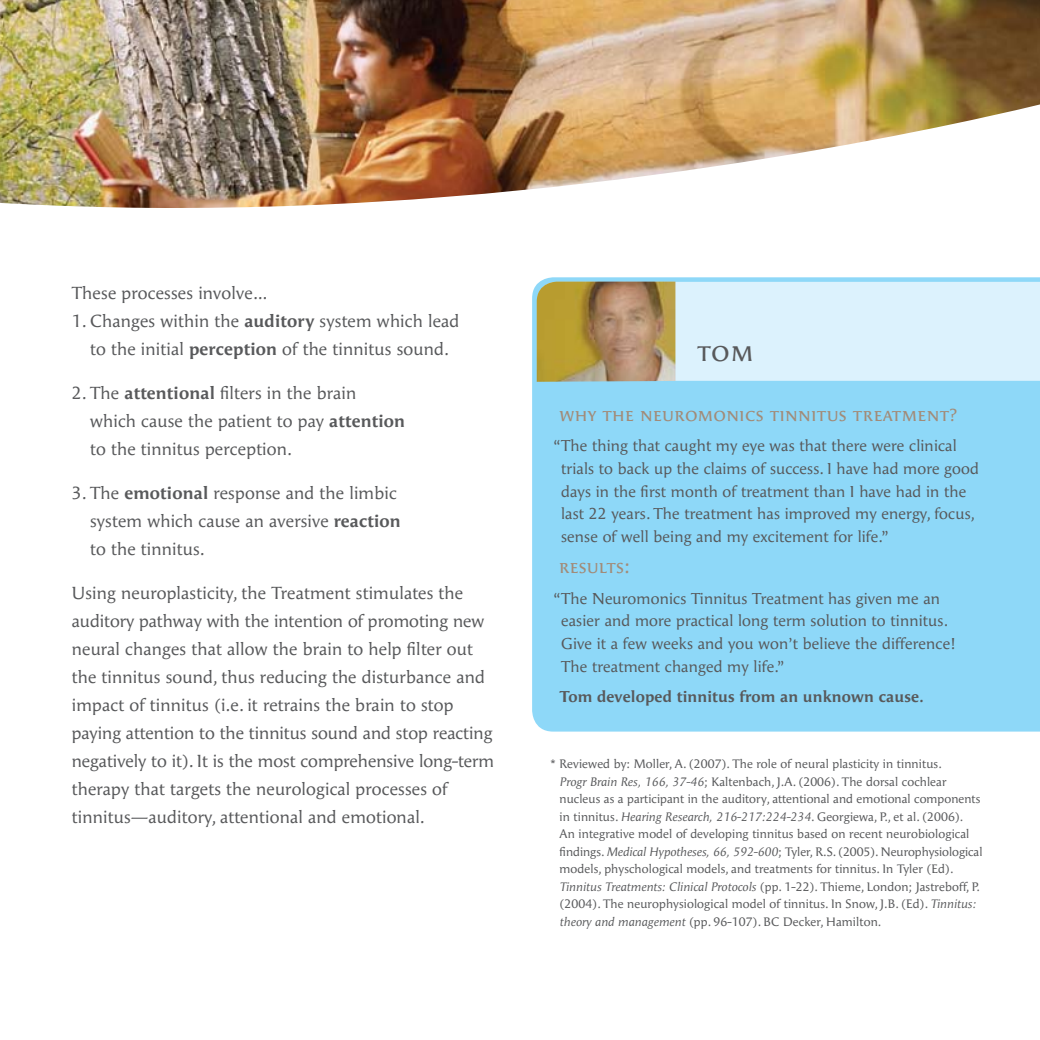
<style>
.page{position:relative;width:1040px;height:1040px;background:#fff}
.page>*{position:absolute;margin:0;border:0;box-sizing:border-box;transform-origin:0 0}
.t1{font:29.75px "Angie Small Caps";color:#58595b}
.t2{font:20.12px "Angie Small Caps";letter-spacing:.01em;color:#a28b78}
.t3{font:17.5px/28px "Angie";letter-spacing:.01em;color:#58595b}
.t4{font:15.75px/22.8px "Angie";letter-spacing:.01em;color:#58595b}
.t5{font:700 15.75px "Angie";letter-spacing:.01em;color:#58595b}
.t6{font:12.25px/17.5px "Angie";letter-spacing:.01em;color:#58595b}
.s1{font-weight:700}
.s2{font-size:17.5px}
.s3{font-style:italic}
</style>
<div class="page">
<img style="left:0;top:0;width:1040px;height:208px">
<div style="left:532px;top:277px;width:508px;height:454px;background:#8ed8f8"></div>
<div style="left:675px;top:281px;width:365px;height:100px;background:#dcf2fd"></div>
<img style="left:536px;top:281px;width:139px;height:101px">
<p class="t3" style="left:72px;top:280px;width:197px">These processes involve…</p>
<p class="t3" style="left:72px;top:308px;width:389px;text-align:center">1. Changes within the <span class="s1">auditory</span> system which lead to the initial <span class="s1">perception</span> of the tinnitus sound.</p>
<p class="t3" style="left:90px;top:379px;width:316px;text-indent:-18px">2. The <span class="s1">attentional</span> filters in the brain which cause the patient to pay <span class="s1">attention </span>to the tinnitus perception.</p>
<p class="t3" style="left:90px;top:479px;width:312px;text-indent:-18px">3. The <span class="s1">emotional</span> response and the limbic system which cause an aversive <span class="s1">reaction </span>to the tinnitus.</p>
<p class="t3" style="left:72px;top:579px;width:424px">Using neuroplasticity, the Treatment stimulates the auditory pathway with the intention of promoting new neural changes that allow the brain to help filter out the tinnitus sound, thus reducing the disturbance and impact of tinnitus (i.e. it retrains the brain to stop paying attention to the tinnitus sound and stop reacting negatively to it). It is the most comprehensive long-term therapy that targets the neurological processes of tinnitus—auditory, attentional and emotional.</p>
<h1 class="t1" style="left:697px;top:335px;width:58px">tom</h1>
<p class="t2" style="left:559px;top:403px;width:399px">why the neuromonics tinnitus treatment<span class="s2">?</span></p>
<p class="t4" style="left:561px;top:435px;width:419px;text-indent:-8px">“The thing that caught my eye was that there were clinical trials to back up the claims of success. I have had more good days in the first month of treatment than I have had in the last 22 years. The treatment has improved my energy, focus, sense of well being and my excitement for life.”</p>
<p class="t2" style="left:559px;top:555px;width:72px">results:</p>
<p class="t4" style="left:561px;top:587px;width:396px;text-indent:-8px">“The Neuromonics Tinnitus Treatment has given me an easier and more practical long term solution to tinnitus.<br>Give it a few weeks and you won’t believe the difference!<br>The treatment changed my life.”</p>
<p class="t5" style="left:559px;top:688px;width:366px">Tom developed tinnitus from an unknown cause.</p>
<p class="t6" style="left:559px;top:755px;width:424px;text-indent:-9px">* Reviewed by: Moller, A. (2007). The role of neural plasticity in tinnitus.<br><span class="s3">Progr Brain Res, 166, 37-46</span>; Kaltenbach, J.A. (2006). The dorsal cochlear nucleus as a participant in the auditory, attentional and emotional components in tinnitus. <span class="s3">Hearing Research, 216-217:224-234</span>. Georgiewa, P., et al. (2006).<br>An integrative model of developing tinnitus based on recent neurobiological findings. <span class="s3">Medical Hypotheses, 66, 592-600</span>; Tyler, R.S. (2005). Neurophysiological models, physchological models, and treatments for tinnitus. In Tyler (Ed).<br><span class="s3">Tinnitus Treatments: Clinical Protocols</span> (pp. 1-22). Thieme, London; Jastreboff, P. (2004). The neurophysiological model of tinnitus. In Snow, J.B. (Ed). <span class="s3">Tinnitus: theory and management</span> (pp. 96-107). BC Decker, Hamilton.</p>
</div>
